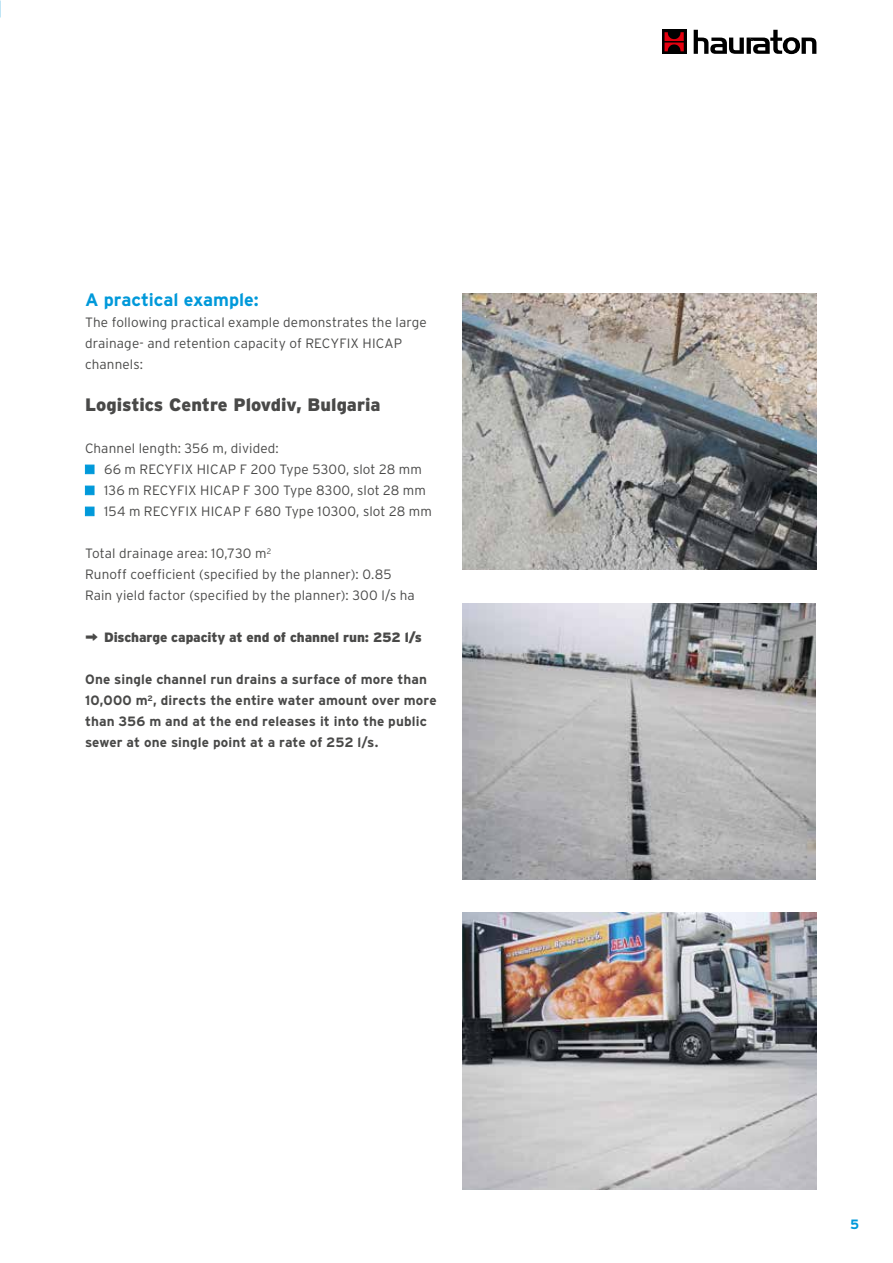
<style>
.page{position:relative;width:893px;height:1263px;background:#fff}
.page>*{position:absolute;margin:0;border:0;box-sizing:border-box;transform-origin:0 0}
.t1{font:900 18px "Interstate";letter-spacing:-.005em;color:#494948}
.t2{font:700 18px "Interstate";color:#0099da}
.t3{font:300 13.5px/21px "Interstate";letter-spacing:.01em;color:#494948}
.t4{font:700 13.5px/21px "Interstate";letter-spacing:.01em;color:#494948}
.t5{font:900 13.5px "Interstate";letter-spacing:-.01em;color:#494948}
.t6{font:700 13.5px "Interstate";color:#0099da}
.s1{font-size:19.5px}
</style>
<div class="page">
<img style="left:462px;top:293px;width:354px;height:277px">
<img style="left:462px;top:603px;width:354px;height:276px">
<img style="left:463px;top:913px;width:353px;height:276px">
<div style="left:85px;top:465px;width:9px;height:9px;background:#0099da;border:1px solid #0099da"></div>
<div style="left:85px;top:486px;width:9px;height:9px;background:#0099da;border:1px solid #0099da"></div>
<div style="left:85px;top:507px;width:9px;height:9px;background:#0099da;border:1px solid #0099da"></div>
<div style="left:662px;top:30px;width:24px;height:24px;background:#000"></div>
<svg style="left:664px;top:32px;width:20px;height:19px"></svg>
<svg style="left:694px;top:30px;width:122px;height:24px"></svg>
<h1 class="t2" style="left:85px;top:290px;width:175px">A practical example:</h1>
<p class="t3" style="left:85px;top:312px;width:343px">The following practical example demonstrates the large drainage- and retention capacity of RECYFIX HICAP channels:</p>
<h1 class="t1" style="left:85px;top:394px;width:297px">Logistics Centre Plovdiv, Bulgaria</h1>
<p class="t3" style="left:104px;top:438px;width:329px;text-indent:-19px">Channel length: 356 m, divided:<br>66 m RECYFIX HICAP F 200 Type 5300, slot 28 mm 136 m RECYFIX HICAP F 300 Type 8300, slot 28 mm 154 m RECYFIX HICAP F 680 Type 10300, slot 28 mm</p>
<p class="t3" style="left:85px;top:543px;width:331px">Total drainage area: 10,730 m<sup>2<br></sup>Runoff coefficient (specified by the planner): 0.85<br>Rain yield factor (specified by the planner): 300 l/s ha</p>
<p class="t5" style="left:85px;top:630px;width:338px"><span class="s1">¬</span> Discharge capacity at end of channel run: 252 l/s</p>
<p class="t4" style="left:85px;top:669px;width:353px">One single channel run drains a surface of more than 10,000 m<sup>2</sup>, directs the entire water amount over more than 356 m and at the end releases it into the public sewer at one single point at a rate of 252 l/s.</p>
<p class="t6" style="left:850px;top:1217px;width:11px">5</p>
</div>
